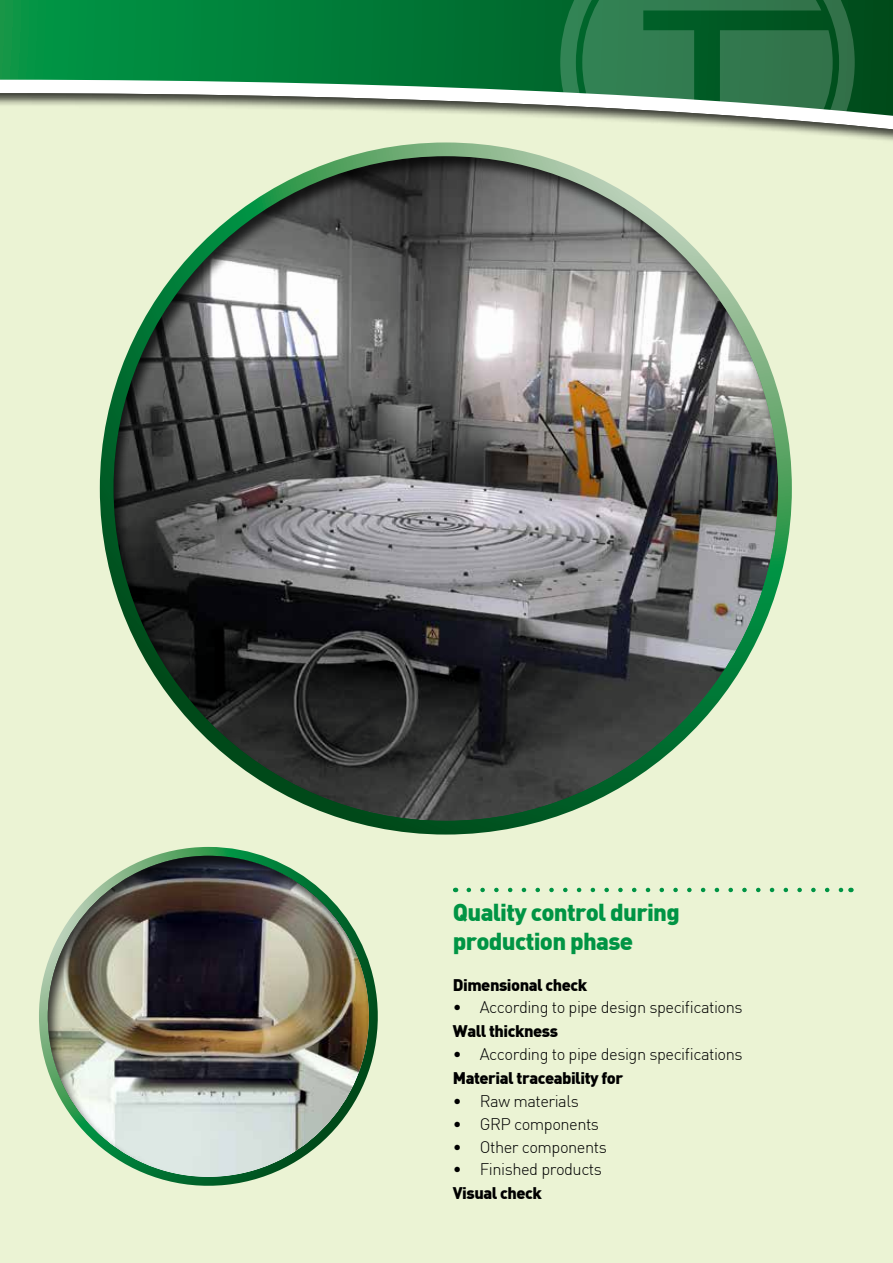
<style>
.page{position:relative;width:893px;height:1263px;background:#fff}
.page>*{position:absolute;margin:0;border:0;box-sizing:border-box;transform-origin:0 0}
.t1{font:900 24px/28.8px "DIN";letter-spacing:-.03em;color:#009444}
.t2{font:300 16.5px "DIN";letter-spacing:-.03em;color:#000}
.t3{font:900 16.5px "DIN";letter-spacing:-.03em;color:#000}
</style>
<div class="page">
<div style="left:0;top:42px;width:893px;height:1221px;background:#ebf3d4"></div>
<div style="left:0;top:0;width:893px;height:145px;background:#000;opacity:.75"></div>
<svg style="left:560px;top:0;width:295px;height:119px;background:#408159"></svg>
<div style="left:112px;top:156px;width:668px;height:666px;background:#000;opacity:.75"></div>
<svg style="left:469px;top:888px;width:375px;height:4px"></svg>
<svg style="left:39px;top:847px;width:339px;height:339px"></svg>
<div style="left:48px;top:855px;width:322px;height:322px;background:#000;opacity:.75"></div>
<h1 class="t1" style="left:453px;top:897px;width:229px">Quality control during production phase</h1>
<p class="t3" style="left:453px;top:973px;width:136px">Dimensional check</p>
<p class="t2" style="left:453px;top:997px;width:291px">• According to pipe design specifications</p>
<p class="t3" style="left:453px;top:1020px;width:107px">Wall thickness</p>
<p class="t2" style="left:453px;top:1044px;width:291px">• According to pipe design specifications</p>
<p class="t3" style="left:453px;top:1067px;width:172px">Material traceability for</p>
<p class="t2" style="left:453px;top:1091px;width:127px">• Raw materials</p>
<p class="t2" style="left:453px;top:1114px;width:148px">• GRP components</p>
<p class="t2" style="left:453px;top:1136px;width:155px">• Other components</p>
<p class="t2" style="left:453px;top:1159px;width:151px">• Finished products</p>
<p class="t3" style="left:453px;top:1182px;width:91px">Visual check</p>
</div>
